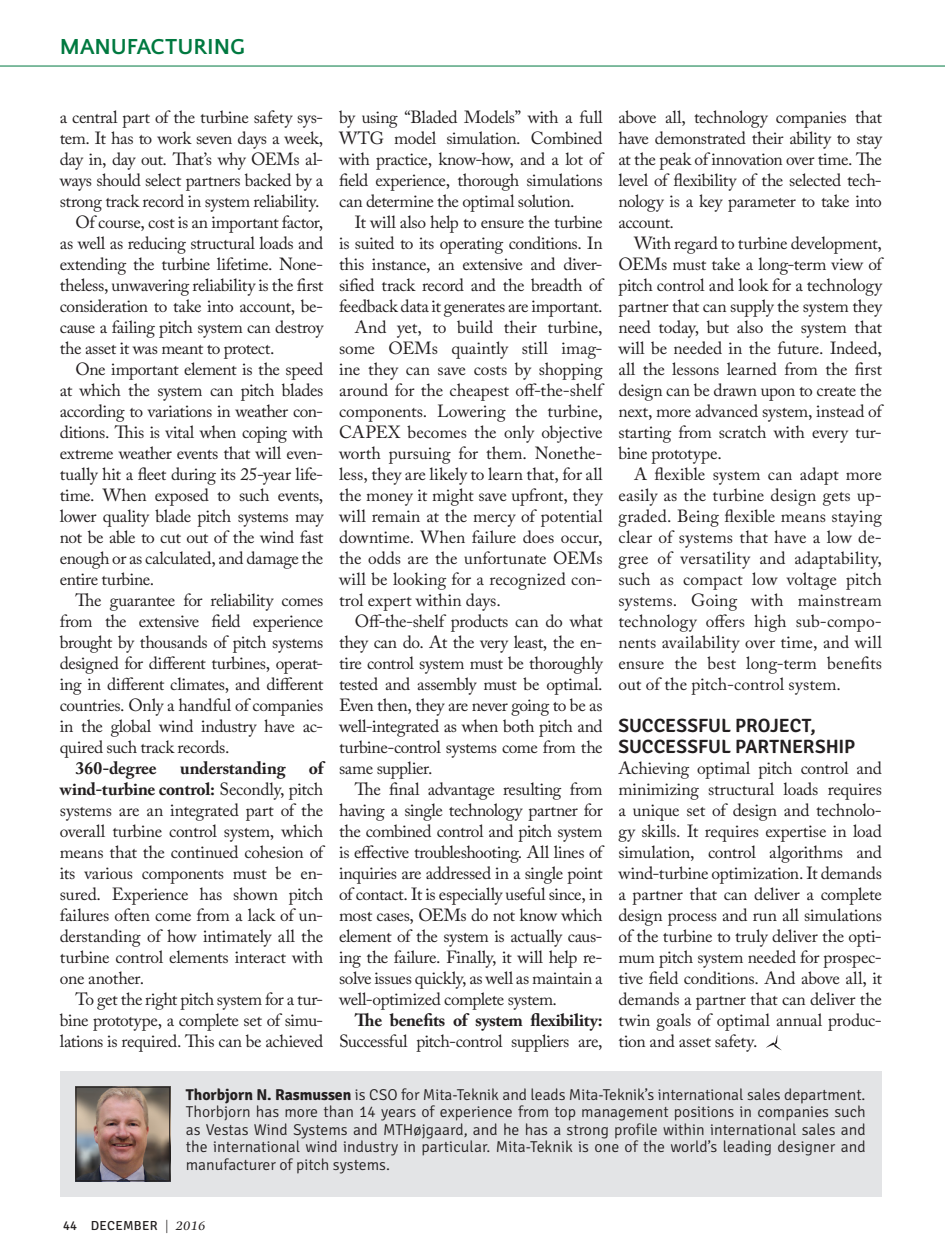
<style>
.page{position:relative;width:945px;height:1260px;background:#fff}
.page>*{position:absolute;margin:0;border:0;box-sizing:border-box;transform-origin:0 0}
.Section_-_Kicker{font:700 22.75px "Quattrocento Sans";letter-spacing:-.005em;color:#007940}
.Body_SubHed{font:600 19.25px/21px "Signika";letter-spacing:-.005em;color:#231f20}
.Body_Copy{font:17.5px/21px "Adobe Caslon Pro";letter-spacing:-.02em;color:#231f20;text-align:justify}
.Body_Copy_1st_PP{font:17.5px/21px "Adobe Caslon Pro";letter-spacing:-.02em;color:#231f20;text-align:justify}
.Body_Copy-2{font:700 17.5px "Adobe Caslon Pro";letter-spacing:-.01em;color:#231f20}
.ATA_-_Bio_Text{font:300 15.75px/17.5px "Signika";color:#231f20;text-align:justify}
.t1{font:13.12px "Signika";letter-spacing:.02em;color:#231f20}
.s1{font-weight:700}
.s2{font-family:"Gandhi Serif";font-style:italic}
</style>
<div class="page">
<hr style="left:0;top:66px;width:945px;height:1px;background:#007940">
<svg style="left:766px;top:1035px;width:16px;height:15px"></svg>
<div style="left:60px;top:1071px;width:822px;height:126px;background:#e3e4e6"></div>
<img style="left:78px;top:1089px;width:90px;height:90px">
<div style="left:76px;top:1087px;width:94px;height:94px;border:1px solid #231f20"></div>
<p class="Section_-_Kicker" style="left:60px;top:35px;width:187px">MANUFACTURING</p>
<p class="Body_Copy_1st_PP" style="left:60px;top:106px;width:265px">a central part of the turbine safety sys&shy;tem. It has to work seven days a week, day in, day out. That’s why OEMs al&shy;ways should select partners backed by a strong track record in system reliability.</p>
<p class="Body_Copy" style="left:60px;top:211px;width:265px;text-indent:16px">Of course, cost is an important factor, as well as reducing structural loads and extending the turbine lifetime. None&shy;theless, unwavering reliability is the first consideration to take into account, be&shy;cause a failing pitch system can destroy the asset it was meant to protect.</p>
<p class="Body_Copy" style="left:60px;top:358px;width:265px;text-indent:16px">One important element is the speed at which the system can pitch blades according to variations in weather con&shy;ditions. This is vital when coping with extreme weather events that will even&shy;tually hit a fleet during its 25-year life&shy;time. When exposed to such events, lower quality blade pitch systems may not be able to cut out of the wind fast enough or as calculated, and damage the entire turbine.</p>
<p class="Body_Copy" style="left:60px;top:589px;width:265px;text-indent:16px">The guarantee for reliability comes from the extensive field experience brought by thousands of pitch systems designed for different turbines, operat&shy;ing in different climates, and different countries. Only a handful of companies in the global wind industry have ac&shy;quired such track records.</p>
<p class="Body_Copy-2" style="left:76px;top:757px;width:83px">360-degree</p>
<p class="Body_Copy-2" style="left:180px;top:757px;width:107px">understanding</p>
<p class="Body_Copy" style="left:618px;top:106px;width:265px">above all, technology companies that have demonstrated their ability to stay at the peak of innovation over time. The level of flexibility of the selected tech&shy;nology is a key parameter to take into account.</p>
<p class="Body_Copy" style="left:618px;top:232px;width:265px;text-indent:16px">With regard to turbine development, OEMs must take a long-term view of pitch control and look for a technology partner that can supply the system they need today, but also the system that will be needed in the future. Indeed, all the lessons learned from the first design can be drawn upon to create the next, more advanced system, instead of starting from scratch with every tur&shy;bine prototype.</p>
<p class="Body_Copy" style="left:618px;top:463px;width:265px;text-indent:16px">A flexible system can adapt more easily as the turbine design gets up&shy;graded. Being flexible means staying clear of systems that have a low de&shy;gree of versatility and adaptability, such as compact low voltage pitch systems. Going with mainstream technology offers high sub-compo&shy;nents availability over time, and will ensure the best long-term benefits out of the pitch-control system.</p>
<p class="Body_SubHed" style="left:618px;top:715px;width:238px">SUCCESSFUL PROJECT,<br>SUCCESSFUL PARTNERSHIP</p>
<p class="Body_Copy_1st_PP" style="left:618px;top:757px;width:265px">Achieving optimal pitch control and minimizing structural loads requires a unique set of design and technolo&shy;gy skills. It requires expertise in load simulation, control algorithms and wind-turbine optimization. It demands a partner that can deliver a complete design process and run all simulations of the turbine to truly deliver the opti&shy;mum pitch system needed for prospec&shy;tive field conditions. And above all, it demands a partner that can deliver the twin goals of optimal annual produc&shy;tion and asset safety.</p>
<p class="ATA_-_Bio_Text" style="left:186px;top:1086px;width:681px"><span class="s1">Thorbjorn N. Rasmussen</span> is CSO for Mita-Teknik and leads Mita-Teknik’s international sales department.<br>Thorbjorn has more than 14 years of experience from top management positions in companies such as Vestas Wind Systems and MTHøjgaard, and he has a strong profile within international sales and the international wind industry in particular. Mita-Teknik is one of the world’s leading designer and manufacturer of pitch systems.</p>
<p class="Body_Copy" style="left:339px;top:106px;width:265px">by using “Bladed Models” with a full WTG model simulation. Combined with practice, know-how, and a lot of field experience, thorough simulations can determine the optimal solution.</p>
<p class="Body_Copy" style="left:339px;top:211px;width:265px;text-indent:16px">It will also help to ensure the turbine is suited to its operating conditions. In this instance, an extensive and diver&shy;sified track record and the breadth of feedback data it generates are important.</p>
<p class="Body_Copy" style="left:339px;top:316px;width:265px;text-indent:16px">And yet, to build their turbine, some OEMs quaintly still imag&shy;ine they can save costs by shopping around for the cheapest off-the-shelf components. Lowering the turbine, CAPEX becomes the only objective worth pursuing for them. Nonethe&shy;less, they are likely to learn that, for all the money it might save upfront, they will remain at the mercy of potential downtime. When failure does occur, the odds are the unfortunate OEMs will be looking for a recognized con&shy;trol expert within days.</p>
<p class="Body_Copy" style="left:339px;top:610px;width:265px;text-indent:16px">Off-the-shelf products can do what they can do. At the very least, the en&shy;tire control system must be thoroughly tested and assembly must be optimal.<br>Even then, they are never going to be as well-integrated as when both pitch and turbine-control systems come from the same supplier.</p>
<p class="Body_Copy" style="left:339px;top:778px;width:265px;text-indent:16px">The final advantage resulting from having a single technology partner for the combined control and pitch system is effective troubleshooting. All lines of inquiries are addressed in a single point of contact. It is especially useful since, in most cases, OEMs do not know which element of the system is actually caus&shy;ing the failure. Finally, it will help re&shy;solve issues quickly, as well as maintain a well-optimized complete system.</p>
<p class="Body_Copy" style="left:339px;top:1009px;width:265px;text-align:right"><span class="s1">The benefits of system flexibility:<br></span>Successful pitch-control suppliers are,</p>
<p class="Body_Copy" style="left:60px;top:757px;width:265px;text-indent:249px"><span class="s1">of wind-turbine control:</span> Secondly, pitch systems are an integrated part of the overall turbine control system, which means that the continued cohesion of its various components must be en&shy;sured. Experience has shown pitch failures often come from a lack of un&shy;derstanding of how intimately all the turbine control elements interact with one another.</p>
<p class="Body_Copy" style="left:60px;top:988px;width:265px;text-indent:16px">To get the right pitch system for a tur&shy;bine prototype, a complete set of simu&shy;lations is required. This can be achieved</p>
<p class="t1" style="left:63px;top:1218px;width:144px">44 DECEMBER <span class="s2">| 2016</span></p>
</div>
